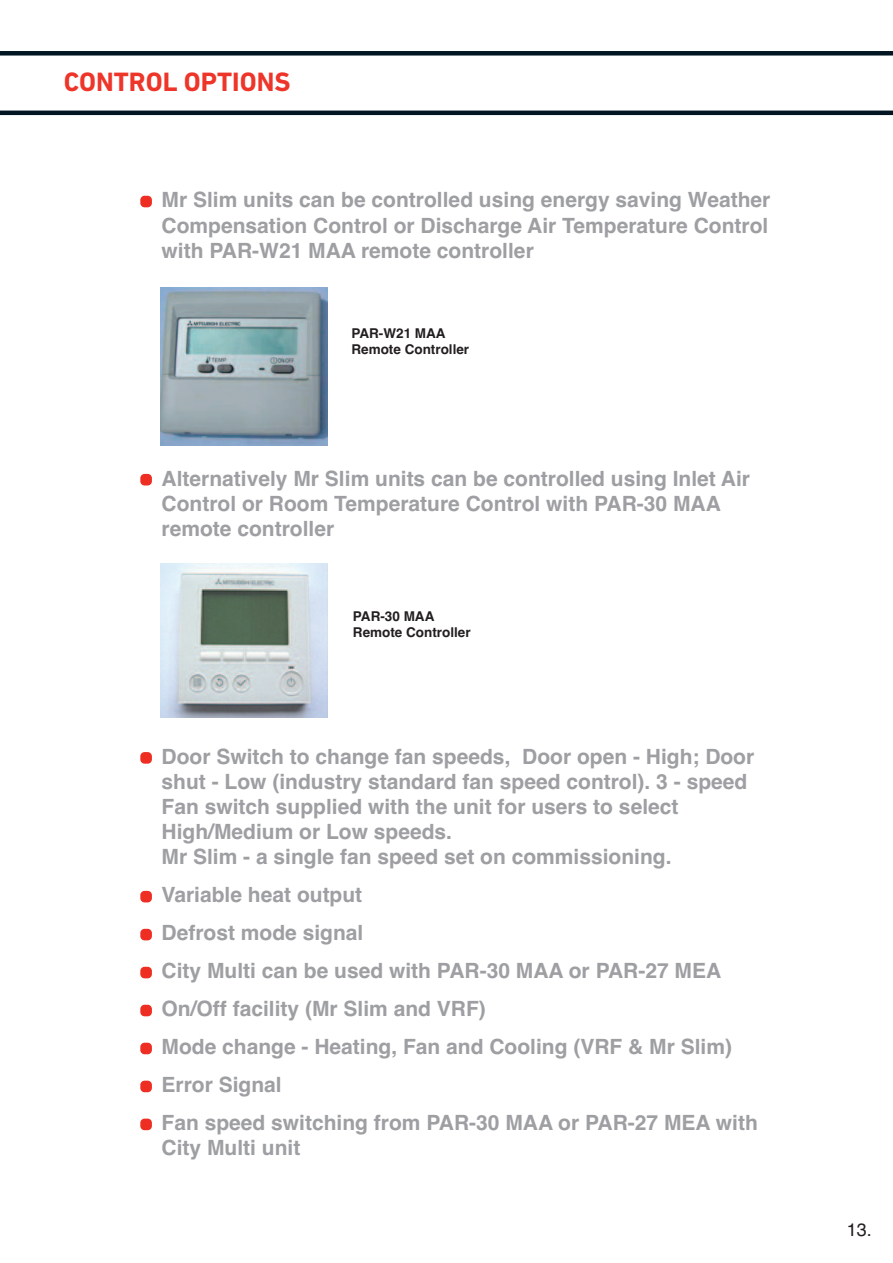
<style>
.page{position:relative;width:893px;height:1263px;background:#fff}
.page>*{position:absolute;margin:0;border:0;box-sizing:border-box;transform-origin:0 0}
.t1{font:700 27px "DIN Next LT Pro";color:#ee3529}
.t2{font:700 21px/25.2px "Helvetica";color:#9d9fa2}
.t3{font:18px "Helvetica";color:#231f20}
.t4{font:700 13.5px/16.2px "Helvetica";color:#231f20}
</style>
<div class="page">
<div style="left:0;top:51px;width:893px;height:5px;background:#011622"></div>
<hr style="left:0;top:111px;width:893px;height:4px;background:#011622">
<div style="left:140px;top:196px;width:12px;height:11px;background:#ee2e22;border-radius:4px"></div>
<div style="left:140px;top:474px;width:12px;height:11px;background:#ee2e22;border-radius:4px"></div>
<div style="left:140px;top:752px;width:12px;height:12px;background:#ee2e22;border-radius:4px"></div>
<div style="left:140px;top:891px;width:12px;height:11px;background:#ee2e22;border-radius:4px"></div>
<div style="left:140px;top:929px;width:12px;height:11px;background:#ee2e22;border-radius:4px"></div>
<div style="left:140px;top:967px;width:12px;height:11px;background:#ee2e22;border-radius:4px"></div>
<div style="left:140px;top:1005px;width:12px;height:11px;background:#ee2e22;border-radius:4px"></div>
<div style="left:140px;top:1043px;width:12px;height:11px;background:#ee2e22;border-radius:4px"></div>
<div style="left:140px;top:1081px;width:12px;height:11px;background:#ee2e22;border-radius:4px"></div>
<div style="left:140px;top:1118px;width:12px;height:12px;background:#ee2e22;border-radius:4px"></div>
<img style="left:161px;top:288px;width:166px;height:157px">
<img style="left:161px;top:563px;width:166px;height:155px">
<p class="t1" style="left:64px;top:73px;width:228px">CONTROL OPTIONS</p>
<p class="t2" style="left:162px;top:187px;width:610px;text-align:justify">Mr Slim units can be controlled using energy saving Weather Compensation Control or Discharge Air Temperature Control with PAR-W21 MAA remote controller</p>
<p class="t4" style="left:351px;top:325px;width:119px">PAR-W21 MAA<br>Remote Controller</p>
<p class="t2" style="left:162px;top:466px;width:590px">Alternatively Mr Slim units can be controlled using Inlet Air<br>Control or Room Temperature Control with PAR-30 MAA remote controller</p>
<p class="t4" style="left:353px;top:608px;width:119px">PAR-30 MAA<br>Remote Controller</p>
<p class="t2" style="left:162px;top:744px;width:594px">Door Switch to change fan speeds, Door open - High; Door shut - Low (industry standard fan speed control). 3 - speed Fan switch supplied with the unit for users to select High/Medium or Low speeds.<br>Mr Slim - a single fan speed set on commissioning.</p>
<p class="t2" style="left:162px;top:876px;width:598px;line-height:38px">Variable heat output<br>Defrost mode signal<br>City Multi can be used with PAR-30 MAA or PAR-27 MEA On/Off facility (Mr Slim and VRF)<br>Mode change - Heating, Fan and Cooling (VRF &amp; Mr Slim)<br>Error Signal<br>Fan speed switching from PAR-30 MAA or PAR-27 MEA with</p>
<p class="t2" style="left:162px;top:1135px;width:140px">City Multi unit</p>
<p class="t3" style="left:847px;top:1219px;width:27px">13.</p>
</div>
